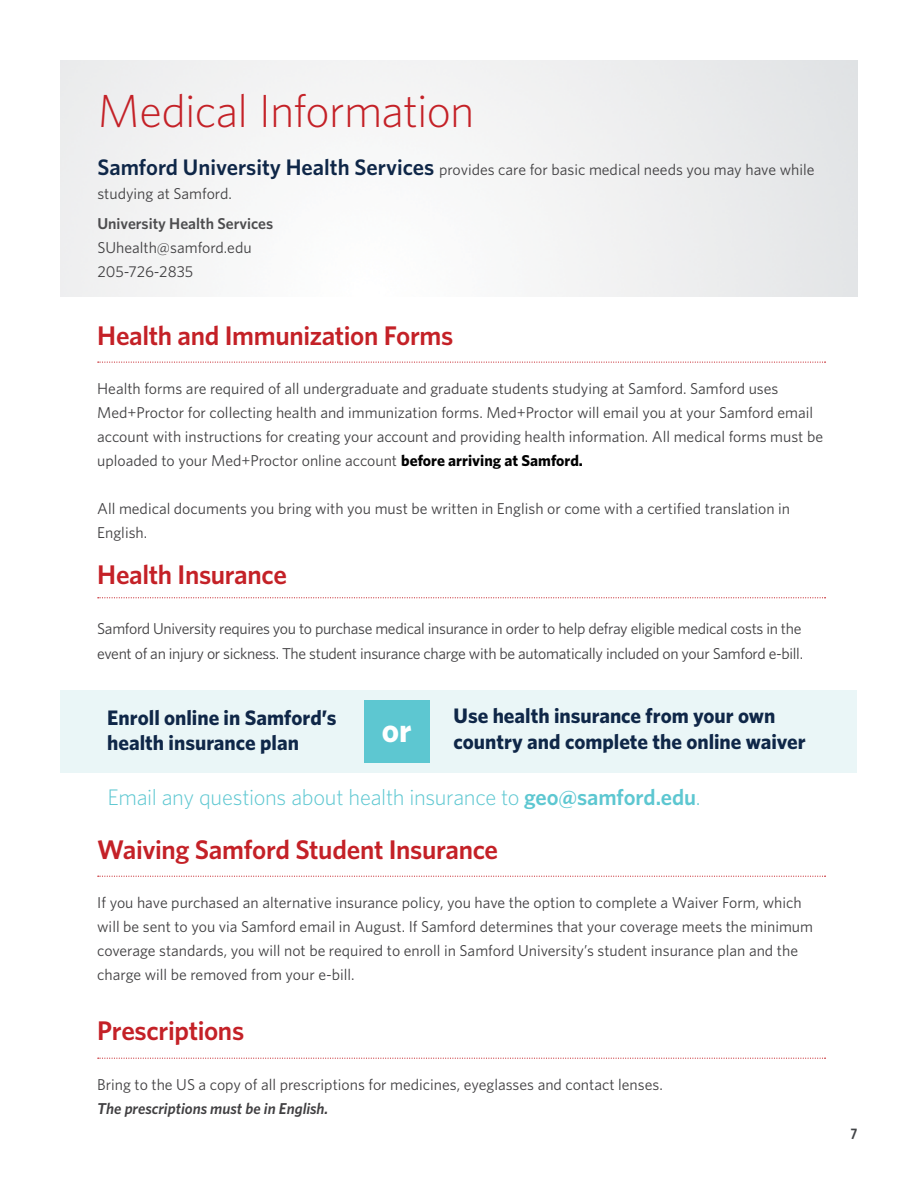
<style>
.page{position:relative;width:918px;height:1188px;background:#fff}
.page>*{position:absolute;margin:0;border:0;box-sizing:border-box;transform-origin:0 0}
.t1{font:300 46.5px "Whitney";letter-spacing:-.02em;color:#c42127}
.t2{font:700 33px "Whitney";color:#fff}
.t3{font:600 27px "Whitney";letter-spacing:-.015em;color:#c42127}
.t4{font:300 22.5px "Whitney";letter-spacing:-.015em;color:#5dc7d1}
.t5{font:700 21px/25.5px "Whitney";color:#0f2748}
.t6{font:15.75px/24px "Whitney";color:#414042}
.t7{font:15.75px/25.5px "Whitney";letter-spacing:-.02em;color:#414042}
.t8{font:italic 600 15.75px "Whitney";color:#414042}
.t9{font:600 15.75px "Whitney";color:#4d4d4f}
.t10{font:600 15px "Whitney Condensed";color:#424447}
.s1{font-weight:600;font-size:22.5px;color:#0f2748}
.s2{font-weight:700;color:#000}
.s3{font-weight:600}
</style>
<div class="page">
<div style="left:61px;top:690px;width:796px;height:82px;background:#eaf6f7"></div>
<div style="left:364px;top:700px;width:65px;height:63px;background:#5dc7d1"></div>
<svg style="left:98px;top:597px;width:728px;height:1px"></svg>
<svg style="left:98px;top:362px;width:728px;height:1px"></svg>
<svg style="left:98px;top:876px;width:728px;height:1px"></svg>
<svg style="left:98px;top:1058px;width:728px;height:1px"></svg>
<h1 class="t1" style="left:97px;top:80px;width:379px">Medical Information</h1>
<p class="t6" style="left:97px;top:157px;width:719px"><span class="s1">Samford University Health Services</span> provides care for basic medical needs you may have while studying at Samford.</p>
<p class="t9" style="left:97px;top:213px;width:177px">University Health Services</p>
<p class="t6" style="left:97px;top:235px;width:156px">SUhealth@samford.edu<br>205-726-2835</p>
<h3 class="t3" style="left:97px;top:317px;width:358px">Health and Immunization Forms</h3>
<p class="t6" style="left:97px;top:376px;width:727px">Health forms are required of all undergraduate and graduate students studying at Samford. Samford uses Med+Proctor for collecting health and immunization forms. Med+Proctor will email you at your Samford email account with instructions for creating your account and providing health information. All medical forms must be uploaded to your Med+Proctor online account <span class="s2">before arriving at Samford.</span></p>
<p class="t6" style="left:97px;top:496px;width:695px">All medical documents you bring with you must be written in English or come with a certified translation in<br>English.</p>
<h3 class="t3" style="left:97px;top:557px;width:191px">Health Insurance</h3>
<p class="t7" style="left:97px;top:615px;width:707px">Samford University requires you to purchase medical insurance in order to help defray eligible medical costs in the event of an injury or sickness. The student insurance charge with be automatically included on your Samford e-bill.</p>
<h3 class="t5" style="left:107px;top:704px;width:231px">Enroll online in Samford’s health insurance plan</h3>
<h3 class="t5" style="left:454px;top:702px;width:354px">Use health insurance from your own country and complete the online waiver</h3>
<h2 class="t2" style="left:382px;top:708px;width:31px">or</h2>
<h3 class="t4" style="left:107px;top:783px;width:595px">Email any questions about health insurance to <span class="s3">geo@samford.edu</span>.</h3>
<h3 class="t3" style="left:97px;top:831px;width:403px">Waiving Samford Student Insurance</h3>
<p class="t6" style="left:97px;top:890px;width:717px">If you have purchased an alternative insurance policy, you have the option to complete a Waiver Form, which will be sent to you via Samford email in August. If Samford determines that your coverage meets the minimum coverage standards, you will not be required to enroll in Samford University’s student insurance plan and the charge will be removed from your e-bill.</p>
<h3 class="t3" style="left:97px;top:1013px;width:149px">Prescriptions</h3>
<p class="t6" style="left:97px;top:1072px;width:567px">Bring to the US a copy of all prescriptions for medicines, eyeglasses and contact lenses.</p>
<p class="t8" style="left:97px;top:1098px;width:233px">The prescriptions must be in English.</p>
<p class="t10" style="left:851px;top:1125px;width:8px">7</p>
</div>
